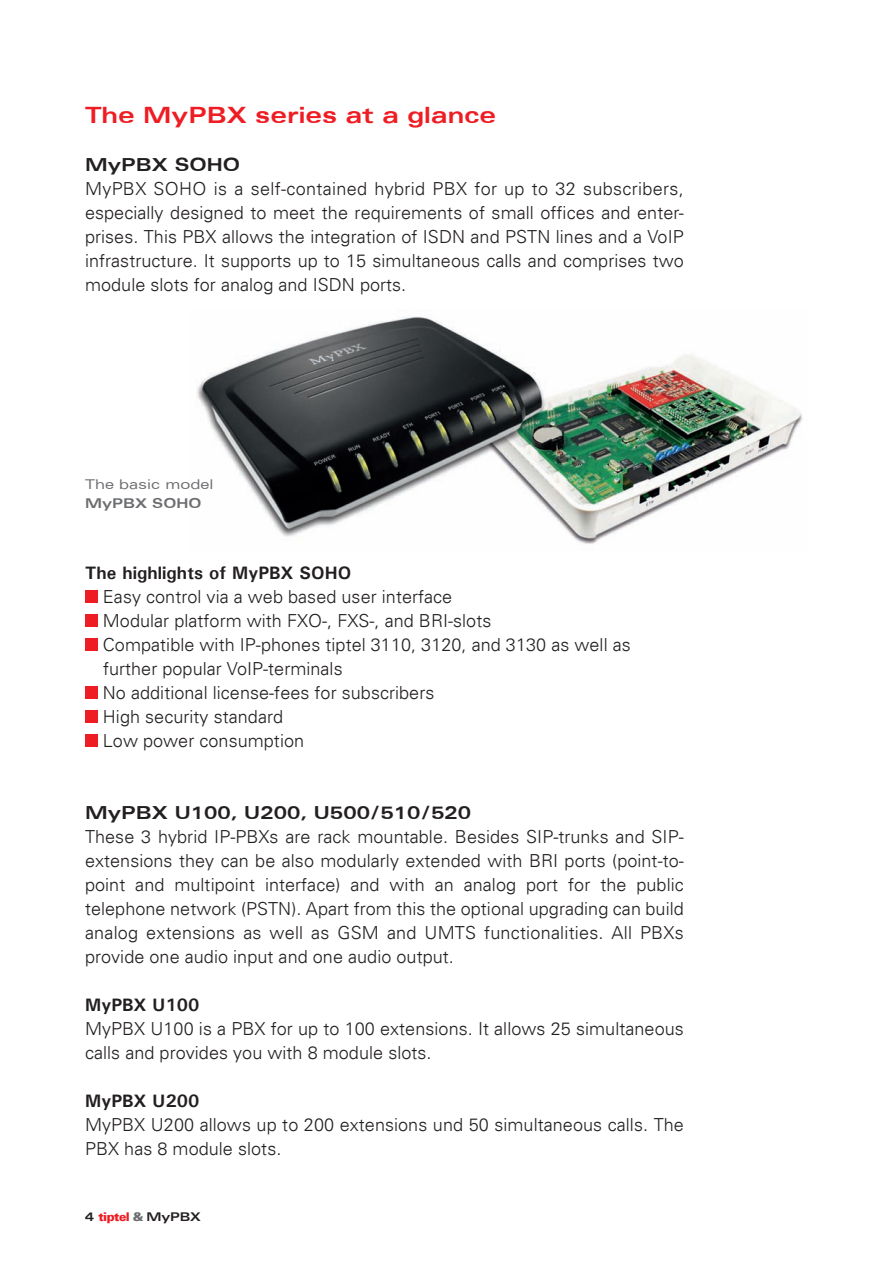
<style>
.page{position:relative;width:893px;height:1263px;background:#fff}
.page>*{position:absolute;margin:0;border:0;box-sizing:border-box;transform-origin:0 0}
.t1{font:700 expanded 22.5px "Univers";letter-spacing:.005em;color:#ee1d23}
.t2{font:18px/24px "USA Light Plain";letter-spacing:.005em;color:#231f20}
.t3{font:700 18px "Univers";letter-spacing:.005em;color:#231f20}
.t4{font:700 expanded 18px "Univers";letter-spacing:.005em;color:#231f20}
.t5{font:expanded 13.5px "Univers";letter-spacing:.005em;color:#6c6d70}
.t6{font:700 expanded 13.5px "Univers";letter-spacing:.005em;color:#6c6d70}
.t7{font:700 expanded 12px "Univers";letter-spacing:-.02em;color:#231f20}
.s1{font-family:"USA Black Plain";font-weight:400;font-stretch:normal;color:#ee1d23}
.s2{font-family:"USA Black Plain";font-weight:400;font-stretch:normal;color:#6c6d70}
</style>
<div class="page">
<img style="left:197px;top:316px;width:606px;height:228px">
<div style="left:85px;top:590px;width:13px;height:13px;background:#ee1d23"></div>
<div style="left:85px;top:614px;width:13px;height:13px;background:#ee1d23"></div>
<div style="left:85px;top:638px;width:13px;height:13px;background:#ee1d23"></div>
<div style="left:85px;top:686px;width:13px;height:13px;background:#ee1d23"></div>
<div style="left:85px;top:710px;width:13px;height:13px;background:#ee1d23"></div>
<div style="left:85px;top:734px;width:13px;height:13px;background:#ee1d23"></div>
<p class="t1" style="left:85px;top:102px;width:413px">The MyPBX series at a glance</p>
<p class="t4" style="left:85px;top:154px;width:157px">MyPBX SOHO</p>
<p class="t2" style="left:85px;top:176px;width:600px;text-align:justify">MyPBX SOHO is a self-contained hybrid PBX for up to 32 subscribers, especially designed to meet the requirements of small offices and enter&shy;prises. This PBX allows the integration of ISDN and PSTN lines and a VoIP infrastructure. It supports up to 15 simultaneous calls and comprises two module slots for analog and ISDN ports.</p>
<p class="t5" style="left:85px;top:476px;width:130px">The basic model</p>
<p class="t6" style="left:85px;top:496px;width:118px">MyPBX SOHO</p>
<p class="t3" style="left:85px;top:561px;width:268px">The highlights of MyPBX SOHO</p>
<p class="t2" style="left:103px;top:584px;width:351px">Easy control via a web based user interface</p>
<p class="t2" style="left:103px;top:608px;width:390px">Modular platform with FXO-, FXS-, and BRI-slots</p>
<p class="t2" style="left:103px;top:632px;width:529px">Compatible with IP-phones tiptel 3110, 3120, and 3130 as well as further popular VoIP-terminals</p>
<p class="t2" style="left:103px;top:680px;width:333px">No additional license-fees for subscribers</p>
<p class="t2" style="left:103px;top:704px;width:182px">High security standard</p>
<p class="t2" style="left:103px;top:728px;width:203px">Low power consumption</p>
<p class="t4" style="left:85px;top:802px;width:388px">MyPBX U100, U200, U500/510/520</p>
<p class="t2" style="left:85px;top:824px;width:600px;text-align:justify">These 3 hybrid IP-PBXs are rack mountable. Besides SIP-trunks and SIP&shy;extensions they can be also modularly extended with BRI ports (point-to&shy;point and multipoint interface) and with an analog port for the public telephone network (PSTN). Apart from this the optional upgrading can build analog extensions as well as GSM and UMTS functionalities. All PBXs provide one audio input and one audio output.</p>
<p class="t3" style="left:85px;top:993px;width:116px">MyPBX U100</p>
<p class="t2" style="left:85px;top:1016px;width:600px">MyPBX U100 is a PBX for up to 100 extensions. It allows 25 simultaneous calls and provides you with 8 module slots.</p>
<p class="t3" style="left:85px;top:1089px;width:116px">MyPBX U200</p>
<p class="t2" style="left:85px;top:1112px;width:600px">MyPBX U200 allows up to 200 extensions und 50 simultaneous calls. The<br>PBX has 8 module slots.</p>
<p class="t7" style="left:85px;top:1210px;width:117px">4 <span class="s1">tiptel</span> <span class="s2">&amp;</span> MyPBX</p>
</div>
